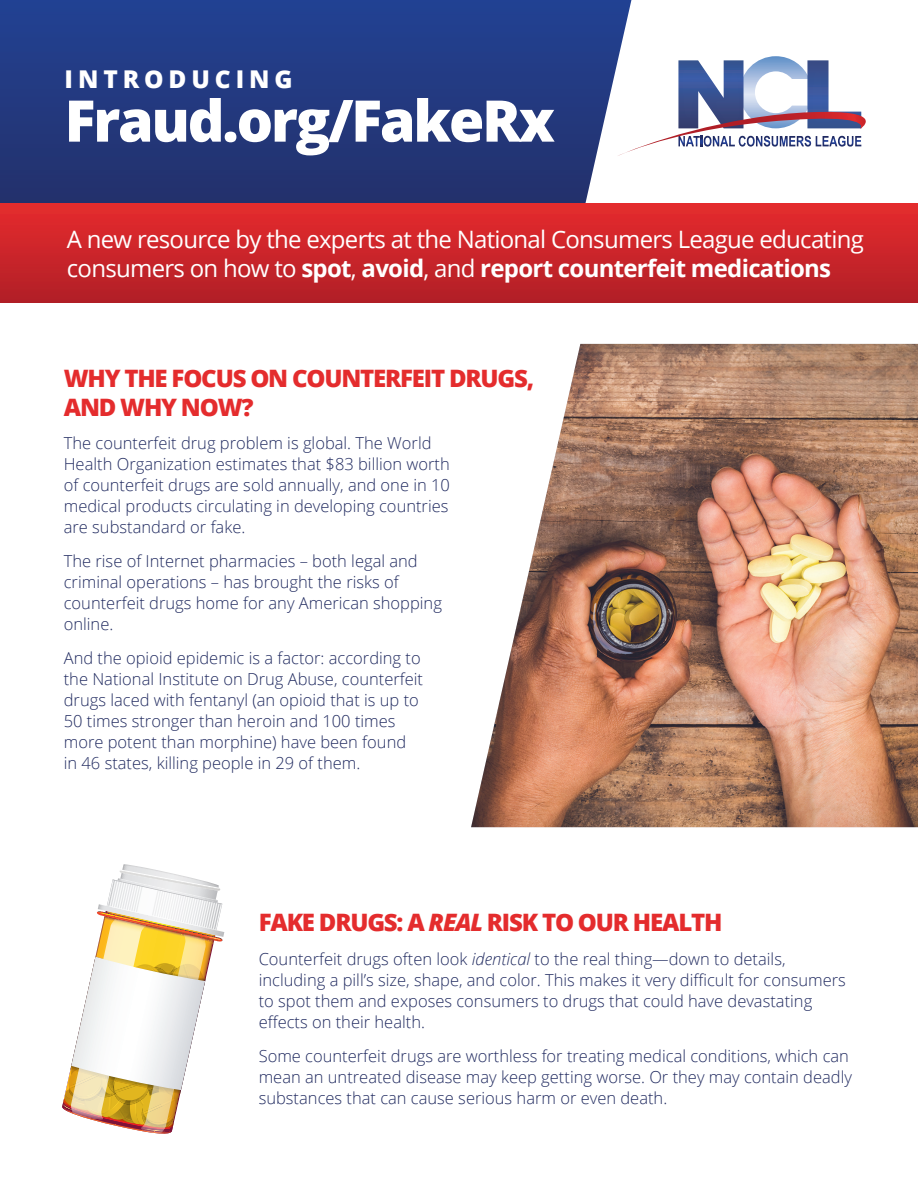
<style>
.page{position:relative;width:918px;height:1188px;background:#fff}
.page>*{position:absolute;margin:0;border:0;box-sizing:border-box;transform-origin:0 0}
.t1{font:800 57.45px "Open Sans";letter-spacing:-.04em;color:#fff}
.t2{font:800 24.45px "Open Sans";letter-spacing:.2em;color:#fff}
.Subtitle{font:24px/28.8px "Open Sans";letter-spacing:-.03em;color:#fff}
.t3{font:800 24px/28.8px "Open Sans";letter-spacing:-.05em;color:#e42c2d}
.Body_text{font:300 16.5px/21px "Open Sans";color:#222c61}
.s1{font-weight:700}
.s2{font-style:italic}
</style>
<div class="page">
<svg style="left:0;top:0;width:631px;height:203px;background:#273d82"></svg>
<div style="left:0;top:203px;width:918px;height:100px;background:linear-gradient(to bottom,#e62c2d,#b11e27)"></div>
<img style="left:471px;top:344px;width:447px;height:483px">
<svg style="left:612px;top:56px;width:254px;height:102px"></svg>
<svg style="left:62px;top:864px;width:162px;height:270px"></svg>
<p class="t2" style="left:65px;top:60px;width:229px">INTRODUCING</p>
<p class="t1" style="left:65px;top:77px;width:492px">Fraud.org/FakeRx</p>
<p class="Subtitle" style="left:67px;top:224px;width:799px">A new resource by the experts at the National Consumers League educating consumers on how to <span class="s1">spot</span>, <span class="s1">avoid</span>, and <span class="s1">report counterfeit medications</span></p>
<h1 class="t3" style="left:64px;top:362px;width:472px">WHY THE FOCUS ON COUNTERFEIT DRUGS,<br>AND WHY NOW?</h1>
<p class="Body_text" style="left:64px;top:432px;width:388px">The counterfeit drug problem is global. The World Health Organization estimates that $83 billion worth of counterfeit drugs are sold annually, and one in 10 medical products circulating in developing countries are substandard or fake.</p>
<p class="Body_text" style="left:64px;top:550px;width:380px">The rise of Internet pharmacies – both legal and criminal operations – has brought the risks of counterfeit drugs home for any American shopping online.</p>
<p class="Body_text" style="left:64px;top:647px;width:361px">And the opioid epidemic is a factor: according to the National Institute on Drug Abuse, counterfeit drugs laced with fentanyl (an opioid that is up to 50 times stronger than heroin and 100 times more potent than morphine) have been found in 46 states, killing people in 29 of them.</p>
<h1 class="t3" style="left:259px;top:907px;width:465px">FAKE DRUGS: A <span class="s2">REAL</span> RISK TO OUR HEALTH</h1>
<p class="Body_text" style="left:259px;top:948px;width:589px">Counterfeit drugs often look <span class="s2">identical</span> to the real thing—down to details, including a pill’s size, shape, and color. This makes it very difficult for consumers to spot them and exposes consumers to drugs that could have devastating effects on their health.</p>
<p class="Body_text" style="left:259px;top:1045px;width:595px">Some counterfeit drugs are worthless for treating medical conditions, which can mean an untreated disease may keep getting worse. Or they may contain deadly substances that can cause serious harm or even death.</p>
</div>
